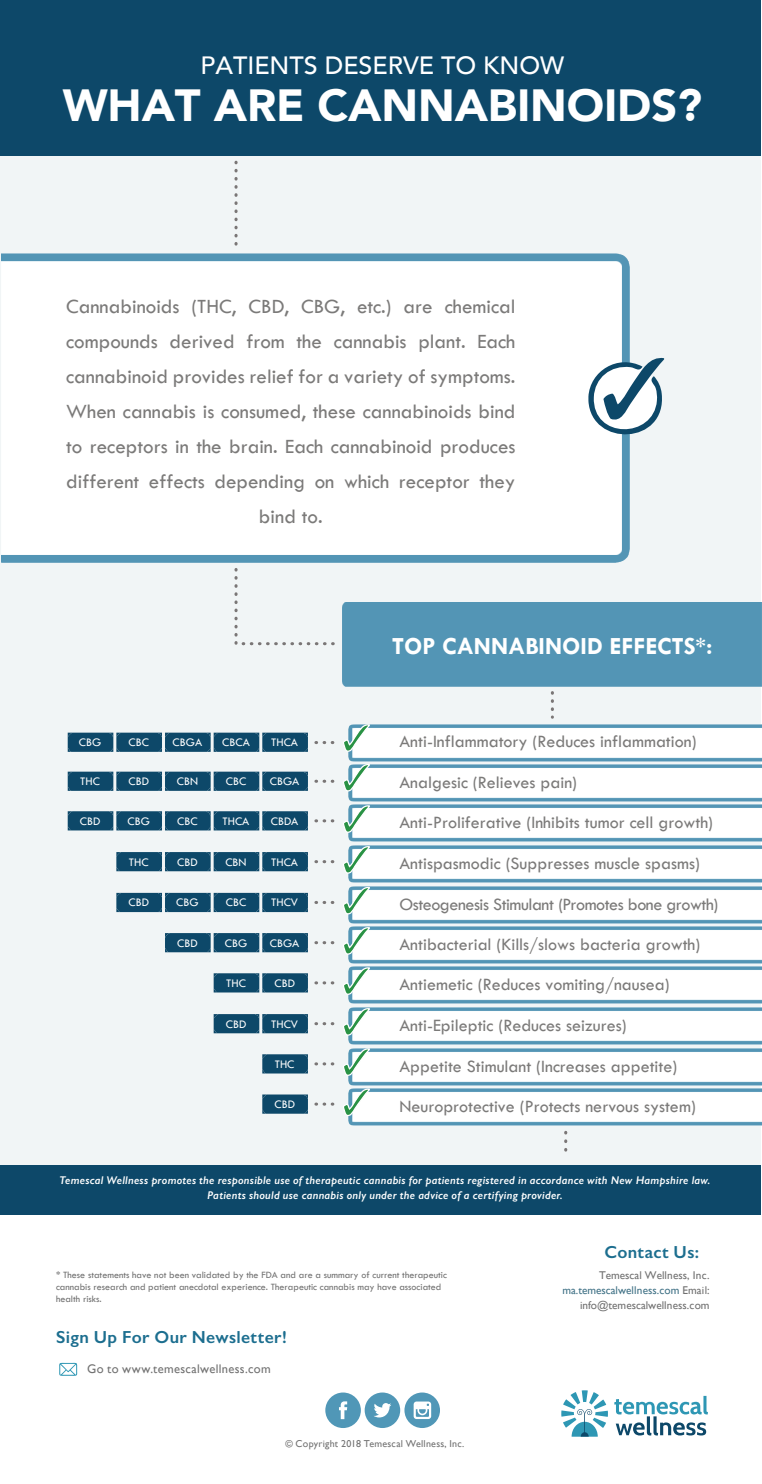
<style>
.page{position:relative;width:762px;height:1484px;background:#fff}
.page>*{position:absolute;margin:0;border:0;box-sizing:border-box;transform-origin:0 0}
.t1{font:900 45px "Avenir";letter-spacing:-.005em;color:#fff}
.t2{font:700 25px "Tw Cen";color:#fff}
.t3{font:500 25px "Avenir";color:#fff}
.t4{font:21px/35px "Tw Cen";color:#7b7a79;text-align:center}
.t5{font:18px "Tw Cen";color:#7b7a79}
.t6{font:18px "Tw Cen";letter-spacing:-.025em;color:#7b7a79}
.t7{font:600 17.5px "Gill Sans";letter-spacing:.025em;color:#1c6e8f}
.t8{font:12.5px "Gill Sans";letter-spacing:.025em;color:#717171}
.t9{font:12px "Tw Cen";color:#fff}
.t10{font:italic 600 11.25px/15px "Gill Sans";letter-spacing:.02em;color:#fff;text-align:center}
.t11{font:11.25px/15px "Gill Sans";color:#717171;text-align:right}
.t12{font:10px/12px "Tw Cen";color:#717171}
.t13{font:10px "Gill Sans";letter-spacing:.025em;color:#717171}
.s1{color:#427387}
</style>
<div class="page">
<div style="left:0;top:153px;width:760px;height:1054px;background:#f1f5f6"></div>
<div style="left:0;top:0;width:760px;height:155px;background:#0d4869"></div>
<div style="left:0;top:1165px;width:760px;height:49px;background:#0d4869"></div>
<svg style="left:564px;top:1132px;width:3px;height:20px"></svg>
<svg style="left:59px;top:1363px;width:18px;height:13px"></svg>
<div style="left:1px;top:253px;width:629px;height:310px;background:#fff"></div>
<svg style="left:588px;top:354px;width:77px;height:94px"></svg>
<img style="left:348px;top:723px;width:413px;height:119px">
<img style="left:348px;top:844px;width:413px;height:39px">
<img style="left:348px;top:885px;width:413px;height:119px">
<img style="left:348px;top:1006px;width:413px;height:39px">
<img style="left:348px;top:1047px;width:413px;height:79px">
<div style="left:342px;top:602px;width:419px;height:84px;background:#5395b5"></div>
<svg style="left:68px;top:772px;width:240px;height:19px;background:#1a5271"></svg>
<svg style="left:68px;top:733px;width:240px;height:19px;background:#1a5271"></svg>
<svg style="left:68px;top:811px;width:240px;height:19px;background:#1c5372"></svg>
<svg style="left:116px;top:852px;width:192px;height:19px;background:#195170"></svg>
<svg style="left:116px;top:893px;width:192px;height:19px;background:#185170"></svg>
<svg style="left:165px;top:933px;width:143px;height:19px;background:#185070"></svg>
<svg style="left:213px;top:973px;width:95px;height:19px;background:#195170"></svg>
<svg style="left:213px;top:1014px;width:95px;height:19px;background:#17506f"></svg>
<svg style="left:262px;top:1054px;width:46px;height:19px"></svg>
<svg style="left:262px;top:1094px;width:46px;height:20px"></svg>
<svg style="left:343px;top:724px;width:27px;height:28px"></svg>
<svg style="left:343px;top:763px;width:27px;height:29px"></svg>
<svg style="left:343px;top:805px;width:27px;height:29px"></svg>
<svg style="left:343px;top:845px;width:27px;height:29px"></svg>
<svg style="left:343px;top:886px;width:27px;height:29px"></svg>
<svg style="left:343px;top:926px;width:27px;height:29px"></svg>
<svg style="left:343px;top:967px;width:27px;height:29px"></svg>
<svg style="left:343px;top:1007px;width:27px;height:29px"></svg>
<svg style="left:343px;top:1048px;width:27px;height:29px"></svg>
<svg style="left:343px;top:1088px;width:27px;height:29px"></svg>
<svg style="left:234px;top:162px;width:3px;height:84px"></svg>
<svg style="left:234px;top:569px;width:99px;height:77px"></svg>
<svg style="left:550px;top:693px;width:3px;height:24px"></svg>
<svg style="left:316px;top:741px;width:18px;height:3px"></svg>
<svg style="left:316px;top:780px;width:18px;height:3px"></svg>
<svg style="left:316px;top:819px;width:18px;height:3px"></svg>
<svg style="left:316px;top:860px;width:18px;height:3px"></svg>
<svg style="left:316px;top:901px;width:18px;height:3px"></svg>
<svg style="left:316px;top:941px;width:18px;height:3px"></svg>
<svg style="left:316px;top:981px;width:18px;height:3px"></svg>
<svg style="left:316px;top:1022px;width:18px;height:3px"></svg>
<svg style="left:316px;top:1062px;width:18px;height:3px"></svg>
<svg style="left:316px;top:1102px;width:18px;height:3px"></svg>
<svg style="left:325px;top:1392px;width:75px;height:36px"></svg>
<div style="left:404px;top:1392px;width:36px;height:36px;background:#5097b7;border-radius:50%"></div>
<svg style="left:413px;top:1401px;width:18px;height:18px"></svg>
<svg style="left:614px;top:1396px;width:93px;height:39px"></svg>
<svg style="left:561px;top:1390px;width:46px;height:46px"></svg>
<h2 class="t3" style="left:200px;top:44px;width:365px">PATIENTS DESERVE TO KNOW</h2>
<h1 class="t1" style="left:63px;top:67px;width:640px">WHAT ARE CANNABINOIDS?</h1>
<p class="t4" style="left:66px;top:289px;width:450px">Cannabinoids (THC, CBD, CBG, etc.) are chemical compounds derived from the cannabis plant. Each cannabinoid provides relief for a variety of symptoms.<br>When cannabis is consumed, these cannabinoids bind to receptors in the brain. Each cannabinoid produces different effects depending on which receptor they bind to.</p>
<p class="t9" style="left:79px;top:735px;width:24px">CBG</p>
<p class="t9" style="left:128px;top:735px;width:22px">CBC</p>
<p class="t9" style="left:172px;top:735px;width:31px">CBGA</p>
<p class="t9" style="left:222px;top:735px;width:29px">CBCA</p>
<p class="t9" style="left:271px;top:735px;width:29px">THCA</p>
<p class="t9" style="left:80px;top:774px;width:21px">THC</p>
<p class="t9" style="left:128px;top:774px;width:22px">CBD</p>
<p class="t9" style="left:177px;top:774px;width:23px">CBN</p>
<p class="t9" style="left:226px;top:774px;width:22px">CBC</p>
<p class="t9" style="left:270px;top:774px;width:31px">CBGA</p>
<p class="t9" style="left:80px;top:814px;width:22px">CBD</p>
<p class="t9" style="left:127px;top:814px;width:24px">CBG</p>
<p class="t9" style="left:177px;top:814px;width:22px">CBC</p>
<p class="t9" style="left:222px;top:814px;width:29px">THCA</p>
<p class="t9" style="left:271px;top:814px;width:29px">CBDA</p>
<p class="t9" style="left:129px;top:854px;width:21px">THC</p>
<p class="t9" style="left:177px;top:854px;width:22px">CBD</p>
<p class="t9" style="left:225px;top:854px;width:23px">CBN</p>
<p class="t9" style="left:271px;top:854px;width:29px">THCA</p>
<p class="t9" style="left:128px;top:895px;width:22px">CBD</p>
<p class="t9" style="left:176px;top:895px;width:24px">CBG</p>
<p class="t9" style="left:226px;top:895px;width:22px">CBC</p>
<p class="t9" style="left:271px;top:895px;width:29px">THCV</p>
<p class="t9" style="left:177px;top:935px;width:22px">CBD</p>
<p class="t9" style="left:225px;top:935px;width:24px">CBG</p>
<p class="t9" style="left:270px;top:935px;width:31px">CBGA</p>
<p class="t9" style="left:226px;top:976px;width:21px">THC</p>
<p class="t9" style="left:274px;top:976px;width:22px">CBD</p>
<p class="t9" style="left:226px;top:1016px;width:22px">CBD</p>
<p class="t9" style="left:271px;top:1016px;width:29px">THCV</p>
<p class="t9" style="left:275px;top:1057px;width:21px">THC</p>
<p class="t9" style="left:274px;top:1097px;width:22px">CBD</p>
<h2 class="t2" style="left:392px;top:631px;width:322px">TOP CANNABINOID EFFECTS*:</h2>
<p class="t5" style="left:399px;top:731px;width:298px">Anti-Inflammatory (Reduces inflammation)</p>
<p class="t5" style="left:399px;top:771px;width:179px">Analgesic (Relieves pain)</p>
<p class="t5" style="left:399px;top:811px;width:315px">Anti-Proliferative (Inhibits tumor cell growth)</p>
<p class="t5" style="left:399px;top:852px;width:302px">Antispasmodic (Suppresses muscle spasms)</p>
<p class="t6" style="left:399px;top:893px;width:320px">Osteogenesis Stimulant (Promotes bone growth)</p>
<p class="t5" style="left:399px;top:933px;width:302px">Antibacterial (Kills/slows bacteria growth)</p>
<p class="t5" style="left:399px;top:973px;width:271px">Antiemetic (Reduces vomiting/nausea)</p>
<p class="t5" style="left:399px;top:1014px;width:229px">Anti-Epileptic (Reduces seizures)</p>
<p class="t5" style="left:399px;top:1055px;width:279px">Appetite Stimulant (Increases appetite)</p>
<p class="t5" style="left:399px;top:1095px;width:298px">Neuroprotective (Protects nervous system)</p>
<p class="t10" style="left:59px;top:1173px;width:652px">Temescal Wellness promotes the responsible use of therapeutic cannabis for patients registered in accordance with New Hampshire law.<br>Patients should use cannabis only under the advice of a certifying provider.</p>
<p class="t12" style="left:56px;top:1268px;width:392px">* These statements have not been validated by the FDA and are a summary of current therapeutic cannabis research and patient anecdotal experience. Therapeutic cannabis may have associated health risks.</p>
<p class="t7" style="left:56px;top:1326px;width:232px">Sign Up For Our Newsletter!</p>
<p class="t8" style="left:87px;top:1361px;width:185px">Go to www.temescalwellness.com</p>
<p class="t13" style="left:285px;top:1437px;width:180px">© Copyright 2018 Temescal Wellness, Inc.</p>
<p class="t7" style="left:604px;top:1242px;width:96px">Contact Us:</p>
<p class="t11" style="left:562px;top:1267px;width:149px">Temescal Wellness, Inc. <span class="s1">ma.temescalwellness.com</span> Email: info@temescalwellness.com</p>
</div>
